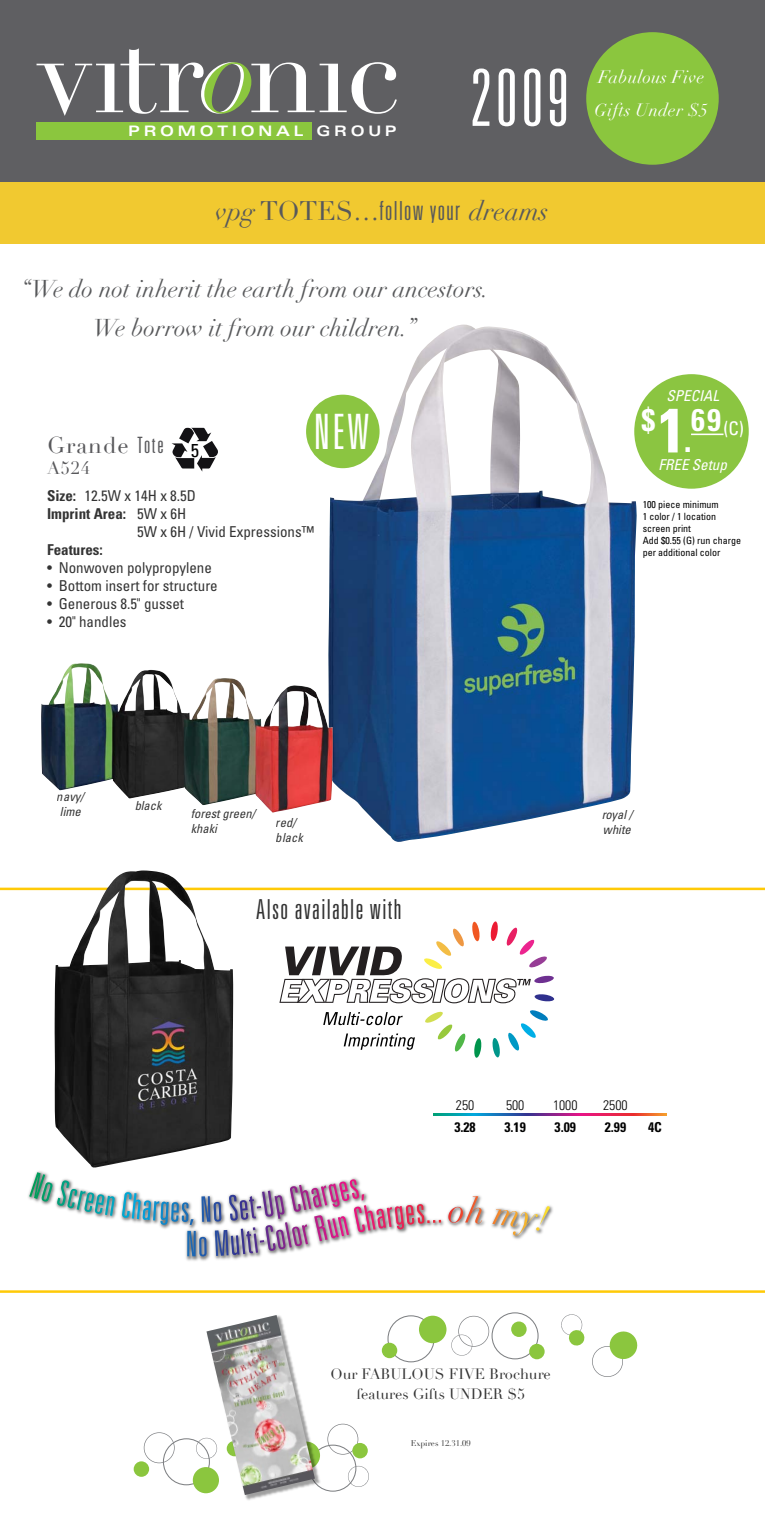
<style>
.page{position:relative;width:765px;height:1532px;background:#fff}
.page>*{position:absolute;margin:0;border:0;box-sizing:border-box;transform-origin:0 0}
.t1{font:300 ultra-condensed 78.75px "Univers";color:#fff}
.t2{font:300 ultra-condensed 48.75px "Univers";color:#fff}
.t3{font:700 condensed 31.25px "Univers";color:#fff}
.t4{font:300 ultra-condensed 27.5px "Univers";letter-spacing:.05em;color:#333}
.t5{font:300 ultra-condensed 26.25px "Univers";letter-spacing:.05em;color:#58595b}
.t6{font:italic 23.75px/38.6px "Didot";color:#58595b;text-align:center}
.t7{font:22.5px "Didot";letter-spacing:.05em;color:#59595c}
.t8{font:condensed 18.75px "Univers";color:#fff}
.t9{font:condensed 18.75px "Univers";color:#000}
.t10{font:italic 17.5px/32.5px "Didot";letter-spacing:.02em;color:#fff}
.t11{font:17.5px "Didot";color:#59595c}
.t12{font:condensed 15px "Univers";color:rgb(0 1 0/.8)}
.t13{font:700 condensed 15px "Univers";color:rgb(0 1 0/.8)}
.t14{font:italic condensed 15px "Univers";color:#fff}
.t15{font:14.62px/19.5px "Didot";color:rgb(0 0 0/.8);text-align:center}
.t16{font:700 expanded 14.5px "Univers";letter-spacing:.26em;color:#fff}
.t17{font:700 condensed 13.75px "Univers";color:#000100}
.t18{font:300 condensed 13.75px "Univers";color:#000100}
.t19{font:italic condensed 12.5px/15px "Univers";color:#000100}
.t20{font:condensed 10px/12px "Univers";color:#000100}
.t21{font:8.12px "Didot";color:rgb(0 0 0/.8)}
.s1{font-family:"Didot";font-weight:400;font-style:italic;font-stretch:normal}
.s2{font-family:"Didot";font-weight:400;font-stretch:normal}
.s3{font-family:"Univers";font-weight:300;font-stretch:ultra-condensed}
.s4{font-weight:700}
.s5{font-weight:400}
.s6{font-size:62.5px}
.s7{font-size:36.25px}
</style>
<div class="page">
<img style="left:328px;top:324px;width:309px;height:518px">
<div style="left:0;top:181px;width:765px;height:63px;background:#f1c930"></div>
<div style="left:306px;top:394px;width:74px;height:74px;background:#8bc541;border-radius:50%"></div>
<svg style="left:172px;top:428px;width:46px;height:43px"></svg>
<div style="left:0;top:0;width:765px;height:182px;background:#5f5f62"></div>
<div style="left:586px;top:32px;width:133px;height:133px;background:#8bc63e;border-radius:50%"></div>
<div style="left:36px;top:122px;width:276px;height:18px;background:#8bc63e"></div>
<svg style="left:37px;top:48px;width:360px;height:68px"></svg>
<hr style="left:0;top:887px;width:765px;height:3px;background:#ffca07">
<svg style="left:434px;top:1113px;width:232px;height:2px"></svg>
<img style="left:54px;top:870px;width:179px;height:297px">
<img style="left:41px;top:663px;width:292px;height:149px">
<div style="left:634px;top:374px;width:115px;height:114px;background:#8bc541;border-radius:50%"></div>
<hr style="left:691px;top:433px;width:33px;height:2px;background:#fff">
<svg style="left:508px;top:1010px;width:40px;height:41px"></svg>
<svg style="left:492px;top:1038px;width:8px;height:19px"></svg>
<svg style="left:474px;top:1038px;width:8px;height:19px"></svg>
<svg style="left:425px;top:1011px;width:41px;height:41px"></svg>
<svg style="left:279px;top:921px;width:275px;height:82px"></svg>
<svg style="left:323px;top:1012px;width:80px;height:13px"></svg>
<svg style="left:344px;top:1033px;width:71px;height:16px"></svg>
<img style="left:28px;top:1171px;width:525px;height:90px">
<img style="left:29px;top:1172px;width:330px;height:40px">
<svg style="left:322px;top:1423px;width:47px;height:68px"></svg>
<svg style="left:388px;top:1315px;width:47px;height:47px"></svg>
<div style="left:193px;top:1466px;width:26px;height:27px;background:#8bc63e;border-radius:50%"></div>
<svg style="left:529px;top:1343px;width:16px;height:16px"></svg>
<div style="left:382px;top:1342px;width:15px;height:16px;background:#8bc63e;border-radius:50%"></div>
<div style="left:352px;top:1442px;width:16px;height:16px;background:#8bc63e;border-radius:50%"></div>
<div style="left:134px;top:1461px;width:15px;height:15px;background:#8bc63e;border-radius:50%"></div>
<svg style="left:561px;top:1314px;width:77px;height:63px"></svg>
<svg style="left:451px;top:1312px;width:88px;height:47px"></svg>
<svg style="left:144px;top:1432px;width:62px;height:53px"></svg>
<div style="left:511px;top:1321px;width:16px;height:15px;background:#8bc63e;border-radius:50%"></div>
<div style="left:419px;top:1315px;width:28px;height:28px;background:#8bc63e;border-radius:50%"></div>
<img style="left:244px;top:1445px;width:78px;height:55px">
<img style="left:206px;top:1315px;width:109px;height:179px">
<hr style="left:0;top:1290px;width:765px;height:2px;background:#ffca07">
<p class="t16" style="left:128px;top:123px;width:270px">PROMOTIONAL GROUP</p>
<h1 class="t1" style="left:470px;top:57px;width:100px">2009</h1>
<p class="t10" style="left:595px;top:61px;width:115px">Fabulous Five<br>Gifts Under $5</p>
<h3 class="t5" style="left:215px;top:197px;width:335px"><span class="s1">vpg</span> <span class="s2">TOTES…</span>follow your <span class="s1">dreams</span></h3>
<h3 class="t6" style="left:21px;top:270px;width:469px">“We do not inherit the earth from our ancestors.<br>We borrow it from our children.”</h3>
<h2 class="t2" style="left:314px;top:407px;width:57px">NEW</h2>
<h3 class="t7" style="left:47px;top:431px;width:118px">Grande <span class="s3">Tote</span></h3>
<p class="t11" style="left:47px;top:457px;width:44px">A524</p>
<p class="t12" style="left:47px;top:486px;width:151px"><span class="s4">Size:</span> 12.5W x 14H x 8.5D</p>
<p class="t13" style="left:47px;top:504px;width:141px">Imprint Area: <span class="s5">5W x 6H</span></p>
<p class="t12" style="left:137px;top:522px;width:179px">5W x 6H / Vivid Expressions™</p>
<p class="t13" style="left:47px;top:540px;width:57px">Features:</p>
<p class="t12" style="left:47px;top:558px;width:166px">• Nonwoven polypropylene</p>
<p class="t12" style="left:47px;top:576px;width:172px">• Bottom insert for structure</p>
<p class="t12" style="left:47px;top:594px;width:139px">• Generous 8.5" gusset</p>
<p class="t12" style="left:47px;top:612px;width:81px">• 20" handles</p>
<p class="t9" style="left:191px;top:438px;width:10px">5</p>
<p class="t19" style="left:57px;top:789px;width:29px">navy/ lime</p>
<p class="t19" style="left:135px;top:797px;width:29px">black</p>
<p class="t19" style="left:191px;top:806px;width:66px">forest green/ khaki</p>
<p class="t19" style="left:276px;top:814px;width:29px">red/ black</p>
<h3 class="t4" style="left:256px;top:894px;width:147px">Also available with</h3>
<p class="t14" style="left:666px;top:386px;width:54px">SPECIAL</p>
<h3 class="t3" style="left:642px;top:401px;width:52px">$<span class="s6">1</span><span class="s7">.</span></h3>
<p class="t8" style="left:691px;top:416px;width:54px"><sup>69</sup>(C)</p>
<p class="t14" style="left:659px;top:455px;width:70px">FREE Setup</p>
<p class="t20" style="left:643px;top:498px;width:100px">100 piece minimum<br>1 color / 1 location screen print<br>Add $0.55 (G) run charge per additional color</p>
<p class="t19" style="left:601px;top:807px;width:33px">royal / white</p>
<p class="t18" style="left:456px;top:1096px;width:20px">250</p>
<p class="t18" style="left:506px;top:1096px;width:20px">500</p>
<p class="t18" style="left:553px;top:1096px;width:26px">1000</p>
<p class="t18" style="left:603px;top:1096px;width:26px">2500</p>
<p class="t17" style="left:454px;top:1119px;width:23px">3.28</p>
<p class="t17" style="left:505px;top:1119px;width:23px">3.19</p>
<p class="t17" style="left:555px;top:1119px;width:23px">3.09</p>
<p class="t17" style="left:605px;top:1119px;width:23px">2.99</p>
<p class="t17" style="left:648px;top:1119px;width:15px">4C</p>
<p class="t15" style="left:331px;top:1364px;width:222px">Our FABULOUS FIVE Brochure features Gifts UNDER $5</p>
<p class="t21" style="left:411px;top:1437px;width:61px">Expires 12.31.09</p>
</div>
